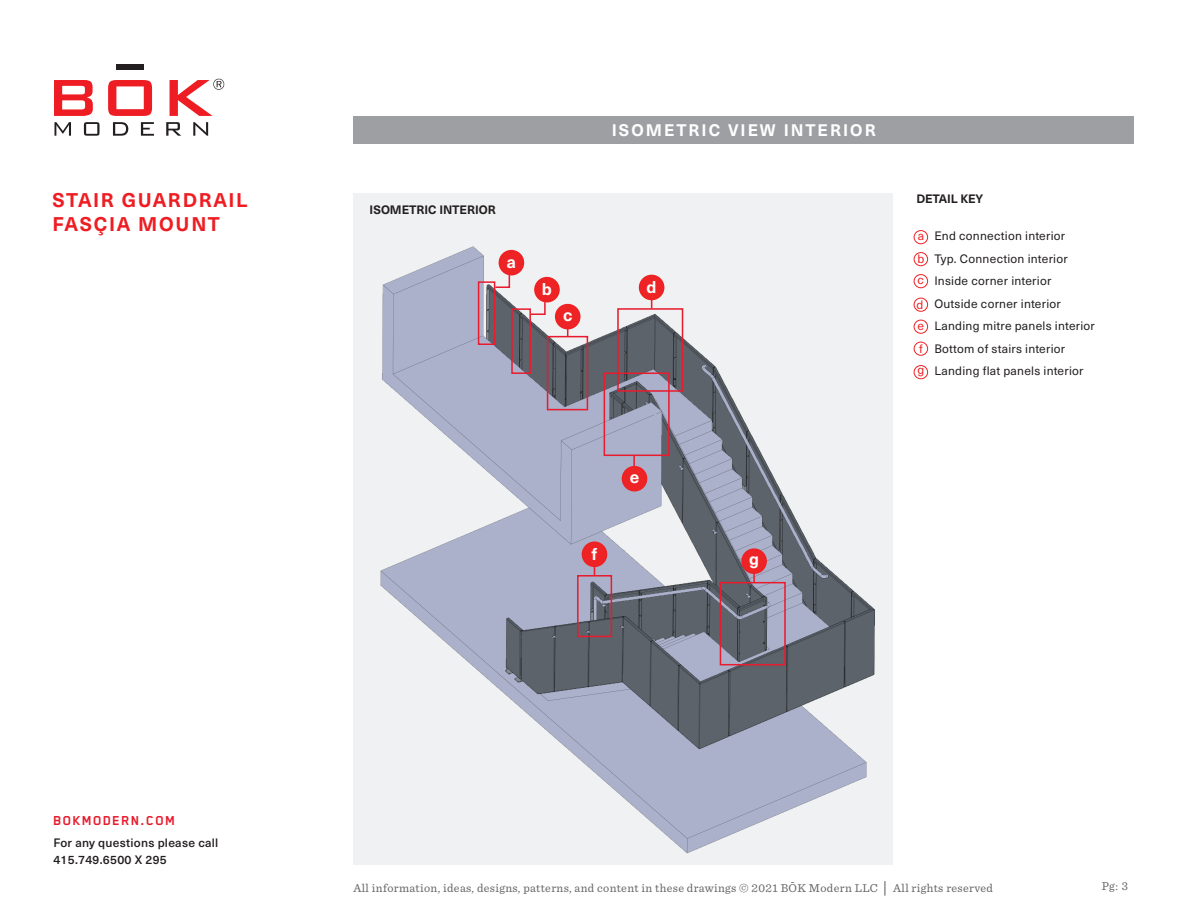
<style>
.page{position:relative;width:1188px;height:918px;background:#fff}
.page>*{position:absolute;margin:0;border:0;box-sizing:border-box;transform-origin:0 0}
.t1{font:700 19.5px/24px "Neue Haas Unica Pro";letter-spacing:.08em;color:#ee1d23}
.t2{font:700 16.8px "Neue Haas Unica Pro";color:#fff}
.t3{font:700 16.5px "Neue Haas Unica Pro";letter-spacing:.125em;color:#fff}
.t4{font:700 15px "Blender Pro";letter-spacing:.075em;color:#e81c2e}
.t5{font:12px "Neue Haas Unica Pro";letter-spacing:.02em;color:#231f20}
.t6{font:12px "Sentinel";letter-spacing:.03em;color:#636366}
.t7{font:500 12px/16.5px "Neue Haas Unica Pro";letter-spacing:.02em;color:#231f20}
.t8{font:700 12px "Neue Haas Unica Pro";color:#231f20}
.t9{font:700 12px "Neue Haas Unica Pro";letter-spacing:-.02em;color:#231f20}
.t10{font:12px "Neue Haas Unica Pro";color:#ee2325}
.s1{font-family:"Franklin Gothic"}
</style>
<div class="page">
<svg style="left:54px;top:80px;width:39px;height:36px"></svg>
<svg style="left:108px;top:80px;width:44px;height:36px"></svg>
<div style="left:116px;top:64px;width:28px;height:6px;background:#231f20"></div>
<svg style="left:54px;top:122px;width:17px;height:14px"></svg>
<svg style="left:84px;top:122px;width:16px;height:14px"></svg>
<svg style="left:113px;top:122px;width:15px;height:14px"></svg>
<svg style="left:141px;top:122px;width:13px;height:14px"></svg>
<svg style="left:166px;top:122px;width:15px;height:14px"></svg>
<svg style="left:193px;top:122px;width:15px;height:14px"></svg>
<svg style="left:170px;top:79px;width:54px;height:37px"></svg>
<div style="left:353px;top:117px;width:781px;height:27px;background:#9d9fa2"></div>
<img style="left:353px;top:194px;width:534px;height:671px">
<div style="left:914px;top:230px;width:14px;height:14px;border:1px solid #ee2123;border-radius:50%"></div>
<div style="left:914px;top:298px;width:14px;height:14px;border:1px solid #ee2123;border-radius:50%"></div>
<div style="left:914px;top:365px;width:14px;height:14px;border:1px solid #ee2123;border-radius:50%"></div>
<div style="left:914px;top:252px;width:14px;height:14px;border:1px solid #ee2123;border-radius:50%"></div>
<div style="left:914px;top:320px;width:14px;height:14px;border:1px solid #ee2123;border-radius:50%"></div>
<div style="left:914px;top:274px;width:14px;height:14px;border:1px solid #ee2123;border-radius:50%"></div>
<div style="left:914px;top:342px;width:14px;height:14px;border:1px solid #ee2123;border-radius:50%"></div>
<div style="left:547px;top:336px;width:41px;height:74px;border:2px solid #e81c2e"></div>
<div style="left:556px;top:305px;width:24px;height:24px;background:#ee2325;border-radius:50%"></div>
<div style="left:555px;top:304px;width:26px;height:25px;border:2px solid #ee2123;border-radius:50%"></div>
<div style="left:617px;top:308px;width:66px;height:84px;border:2px solid #e81c2e"></div>
<div style="left:640px;top:275px;width:24px;height:25px;background:#ee2325;border-radius:50%"></div>
<div style="left:639px;top:275px;width:25px;height:25px;border:2px solid #ee2123;border-radius:50%"></div>
<div style="left:720px;top:582px;width:66px;height:83px;border:2px solid #e81c2e"></div>
<hr style="left:753px;top:560px;width:2px;height:22px;background:#e81c2e">
<div style="left:742px;top:549px;width:24px;height:24px;background:#ee2325;border-radius:50%"></div>
<div style="left:741px;top:548px;width:26px;height:26px;border:2px solid #ee2123;border-radius:50%"></div>
<div style="left:577px;top:575px;width:35px;height:62px;border:2px solid #e81c2e"></div>
<div style="left:582px;top:542px;width:25px;height:24px;background:#ee2325;border-radius:50%"></div>
<div style="left:582px;top:541px;width:25px;height:26px;border:2px solid #ee2123;border-radius:50%"></div>
<div style="left:604px;top:373px;width:66px;height:83px;border:2px solid #e81c2e"></div>
<hr style="left:633px;top:455px;width:2px;height:22px;background:#e81c2e">
<div style="left:622px;top:467px;width:25px;height:24px;background:#ee2325;border-radius:50%"></div>
<div style="left:622px;top:466px;width:25px;height:25px;border:2px solid #ee2123;border-radius:50%"></div>
<div style="left:499px;top:251px;width:24px;height:24px;background:#ee2325;border-radius:50%"></div>
<div style="left:499px;top:250px;width:25px;height:25px;border:2px solid #ee2123;border-radius:50%"></div>
<svg style="left:494px;top:274px;width:17px;height:15px"></svg>
<div style="left:478px;top:281px;width:17px;height:64px;border:2px solid #e81c2e"></div>
<div style="left:535px;top:278px;width:24px;height:24px;background:#ee2325;border-radius:50%"></div>
<div style="left:534px;top:277px;width:26px;height:25px;border:2px solid #ee2123;border-radius:50%"></div>
<svg style="left:529px;top:301px;width:17px;height:15px"></svg>
<div style="left:511px;top:308px;width:20px;height:66px;border:2px solid #e81c2e"></div>
<p class="t1" style="left:52px;top:188px;width:197px">STAIR GUARDRAIL<br>FASÇIA MOUNT</p>
<p class="t4" style="left:53px;top:812px;width:123px">BOKMODERN.COM</p>
<p class="t7" style="left:53px;top:835px;width:167px">For any questions please call<br>415.749.6500 X 295</p>
<p class="t8" style="left:370px;top:203px;width:128px">ISOMETRIC INTERIOR</p>
<p class="t2" style="left:507px;top:252px;width:11px">a</p>
<p class="t2" style="left:542px;top:279px;width:12px">b</p>
<p class="t2" style="left:563px;top:305px;width:11px">c</p>
<p class="t3" style="left:612px;top:120px;width:265px">ISOMETRIC VIEW INTERIOR</p>
<p class="t2" style="left:647px;top:277px;width:12px">d</p>
<p class="t2" style="left:592px;top:544px;width:7px">f</p>
<p class="t2" style="left:630px;top:467px;width:11px">e</p>
<p class="t2" style="left:749px;top:549px;width:11px">g</p>
<p class="t9" style="left:916px;top:191px;width:68px">DETAIL KEY</p>
<p class="t5" style="left:934px;top:229px;width:132px">End connection interior</p>
<p class="t5" style="left:934px;top:251px;width:135px">Typ. Connection interior</p>
<p class="t5" style="left:934px;top:274px;width:119px">Inside corner interior</p>
<p class="t5" style="left:934px;top:296px;width:128px">Outside corner interior</p>
<p class="t5" style="left:934px;top:319px;width:162px">Landing mitre panels interior</p>
<p class="t5" style="left:934px;top:341px;width:132px">Bottom of stairs interior</p>
<p class="t5" style="left:934px;top:364px;width:151px">Landing flat panels interior</p>
<p class="t10" style="left:918px;top:229px;width:8px">a</p>
<p class="t10" style="left:917px;top:252px;width:8px">b</p>
<p class="t10" style="left:918px;top:273px;width:8px">c</p>
<p class="t10" style="left:917px;top:297px;width:8px">d</p>
<p class="t10" style="left:918px;top:318px;width:8px">e</p>
<p class="t10" style="left:919px;top:342px;width:5px">f</p>
<p class="t10" style="left:917px;top:363px;width:8px">g</p>
<p class="t6" style="left:353px;top:879px;width:641px">All information, ideas, designs, patterns, and content in these drawings © 2021 BŌK Modern LLC <span class="s1">│</span> All rights reserved</p>
<p class="t6" style="left:1102px;top:877px;width:28px">Pg: 3</p>
</div>
